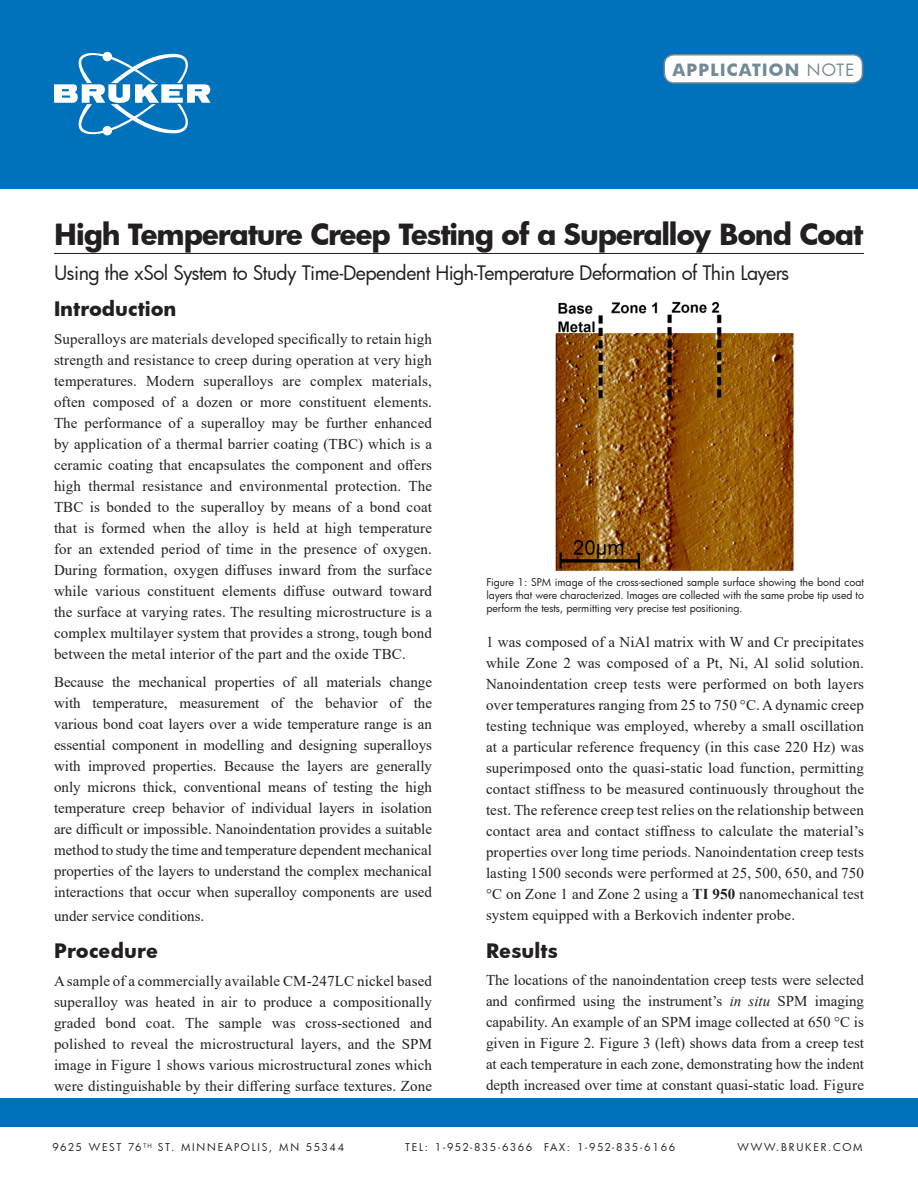
<style>
.page{position:relative;width:918px;height:1188px;background:#fff}
.page>*{position:absolute;margin:0;border:0;box-sizing:border-box;transform-origin:0 0}
.t1{font:700 28.5px "Futura";letter-spacing:-.045em;color:#231f20}
.t2{font:19.5px "Futura";letter-spacing:-.03em;color:#231f20}
.t3{font:700 19.5px "Futura";letter-spacing:.005em;color:#231f20}
.t4{font:700 16.5px "Futura";letter-spacing:.075em;color:#738a95}
.t5{font:15px/21px "Times New Roman";letter-spacing:.01em;color:#231f20;text-align:justify}
.t6{font:10.5px/12.6px "Futura";letter-spacing:.11em;color:#231f20;text-align:justify}
.t7{font:10.5px "Futura";letter-spacing:.135em;color:#231f20}
.t8{font:10.5px "Futura";letter-spacing:.16em;color:#231f20}
.t9{font:10.5px "Futura";letter-spacing:.17em;color:#231f20}
.s1{font-weight:400}
.s2{font-weight:700}
.s3{font-style:italic}
</style>
<div class="page">
<hr style="left:54px;top:253px;width:810px;height:1px;background:#231f20">
<img style="left:555px;top:301px;width:239px;height:271px">
<div style="left:0;top:1098px;width:918px;height:29px;background:#0072bc"></div>
<div style="left:0;top:0;width:918px;height:189px;background:#0072bc"></div>
<div style="left:664px;top:55px;width:198px;height:28px;background:#fff;border-radius:10px"></div>
<div style="left:664px;top:54px;width:199px;height:30px;border:2px solid #738a95;border-radius:10px"></div>
<svg style="left:54px;top:52px;width:157px;height:83px"></svg>
<p class="t4" style="left:672px;top:58px;width:183px">APPLICATION <span class="s1">NOTE</span></p>
<p class="t1" style="left:54px;top:214px;width:811px">High Temperature Creep Testing of a Superalloy Bond Coat</p>
<p class="t2" style="left:54px;top:259px;width:737px">Using the xSol System to Study Time-Dependent High-Temperature Deformation of Thin Layers</p>
<p class="t3" style="left:54px;top:295px;width:124px">Introduction</p>
<p class="t5" style="left:54px;top:328px;width:380px">Superalloys are materials developed specifically to retain high strength and resistance to creep during operation at very high temperatures. Modern superalloys are complex materials, often composed of a dozen or more constituent elements.<br>The performance of a superalloy may be further enhanced by application of a thermal barrier coating (TBC) which is a ceramic coating that encapsulates the component and offers high thermal resistance and environmental protection. The TBC is bonded to the superalloy by means of a bond coat that is formed when the alloy is held at high temperature for an extended period of time in the presence of oxygen.<br>During formation, oxygen diffuses inward from the surface while various constituent elements diffuse outward toward the surface at varying rates. The resulting microstructure is a complex multilayer system that provides a strong, tough bond between the metal interior of the part and the oxide TBC.</p>
<p class="t5" style="left:54px;top:671px;width:380px">Because the mechanical properties of all materials change with temperature, measurement of the behavior of the various bond coat layers over a wide temperature range is an essential component in modelling and designing superalloys with improved properties. Because the layers are generally only microns thick, conventional means of testing the high temperature creep behavior of individual layers in isolation are difficult or impossible. Nanoindentation provides a suitable method to study the time and temperature dependent mechanical properties of the layers to understand the complex mechanical interactions that occur when superalloy components are used</p>
<p class="t5" style="left:54px;top:905px;width:152px">under service conditions.</p>
<p class="t3" style="left:54px;top:937px;width:106px">Procedure</p>
<p class="t5" style="left:54px;top:970px;width:380px">A sample of a commercially available CM-247LC nickel based superalloy was heated in air to produce a compositionally graded bond coat. The sample was cross-sectioned and polished to reveal the microstructural layers, and the SPM image in Figure 1 shows various microstructural zones which were distinguishable by their differing surface textures. Zone</p>
<p class="t6" style="left:486px;top:576px;width:379px">Figure 1: SPM image of the cross-sectioned sample surface showing the bond coat layers that were characterized. Images are collected with the same probe tip used to perform the tests, permitting very precise test positioning.</p>
<p class="t5" style="left:486px;top:631px;width:380px">1 was composed of a NiAl matrix with W and Cr precipitates while Zone 2 was composed of a Pt, Ni, Al solid solution.<br>Nanoindentation creep tests were performed on both layers over temperatures ranging from 25 to 750 °C. A dynamic creep testing technique was employed, whereby a small oscillation at a particular reference frequency (in this case 220 Hz) was superimposed onto the quasi-static load function, permitting contact stiffness to be measured continuously throughout the test. The reference creep test relies on the relationship between contact area and contact stiffness to calculate the material’s properties over long time periods. Nanoindentation creep tests lasting 1500 seconds were performed at 25, 500, 650, and 750 °C on Zone 1 and Zone 2 using a <span class="s2">TI 950</span> nanomechanical test system equipped with a Berkovich indenter probe.</p>
<p class="t3" style="left:486px;top:937px;width:73px">Results</p>
<p class="t5" style="left:486px;top:969px;width:380px">The locations of the nanoindentation creep tests were selected and confirmed using the instrument’s <span class="s3">in situ</span> SPM imaging capability. An example of an SPM image collected at 650 °C is given in Figure 2. Figure 3 (left) shows data from a creep test at each temperature in each zone, demonstrating how the indent depth increased over time at constant quasi-static load. Figure</p>
<p class="t8" style="left:52px;top:1140px;width:293px">9625 WEST 76 <sup>TH</sup> ST. MINNEAPOLIS, MN 55344</p>
<p class="t7" style="left:405px;top:1140px;width:272px">TEL: 1-952-835-6366 FAX: 1-952-835-6166</p>
<p class="t9" style="left:738px;top:1140px;width:126px">WWW.BRUKER.COM</p>
</div>
